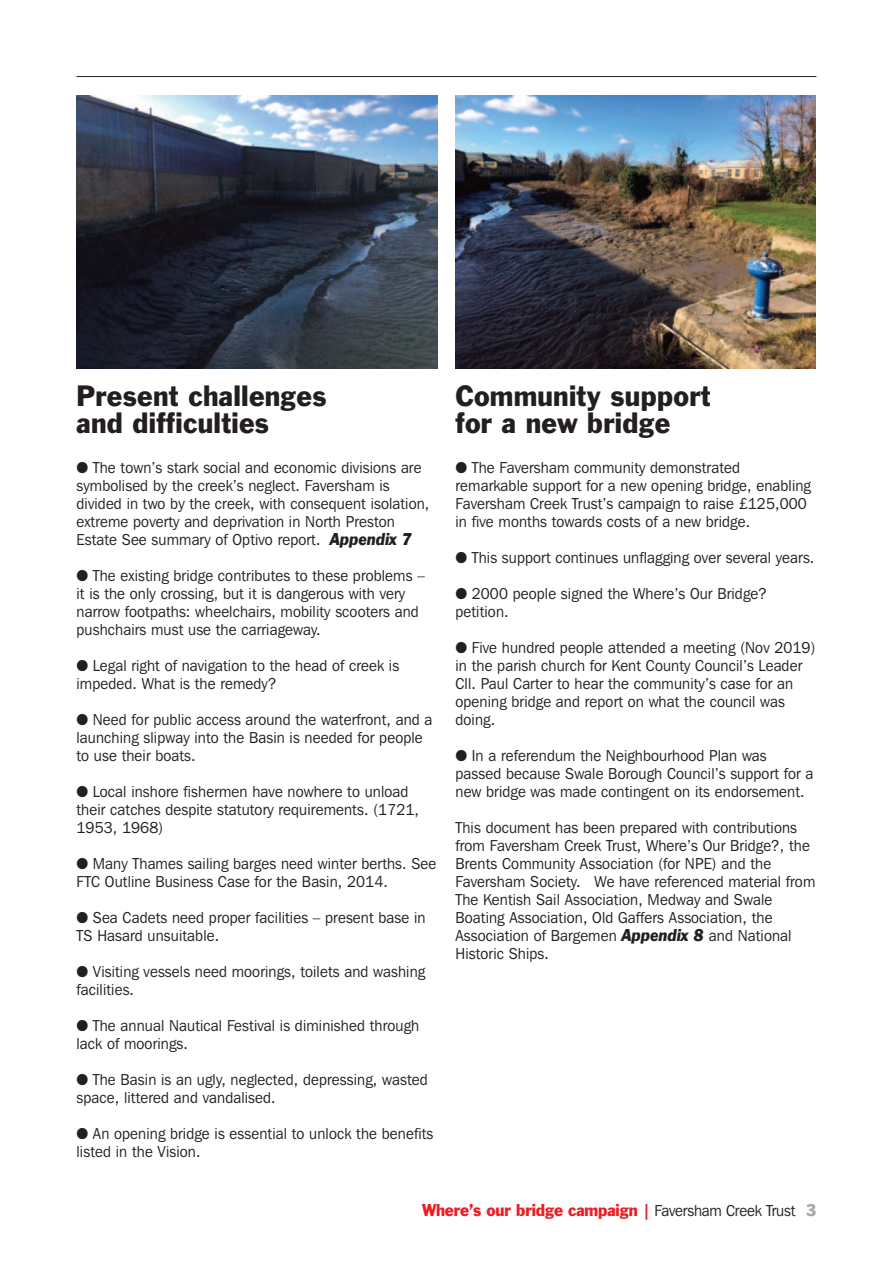
<style>
.page{position:relative;width:893px;height:1263px;background:#fff}
.page>*{position:absolute;margin:0;border:0;box-sizing:border-box;transform-origin:0 0}
.t1{font:27px/27px "Franklin Gothic BT";letter-spacing:.01em;color:#231f20;scale:.95 1}
.t2{font:15.75px/18px "Franklin Gothic IT Cby BT";letter-spacing:.01em;color:#231f20;scale:.95 1}
.t3{font:15.75px "Franklin Gothic BT";letter-spacing:-.01em;color:#ee1d23;scale:.95 1}
.s1{font-family:"Franklin Gothic BT";font-style:italic}
.s2{font-family:"Franklin Gothic IT Cby BT";color:#231f20}
.s3{color:rgb(35 31 32/.39)}
</style>
<div class="page">
<hr style="left:77px;top:76px;width:739px;height:1px;background:#231f20">
<img style="left:77px;top:96px;width:360px;height:272px">
<img style="left:455px;top:96px;width:360px;height:272px">
<h1 class="t1" style="left:77px;top:385px;width:265px">Present challenges and difficulties</h1>
<p class="t2" style="left:77px;top:459px;width:373px">● The town’s stark social and economic divisions are symbolised by the creek’s neglect. Faversham is divided in two by the creek, with consequent isolation, extreme poverty and deprivation in North Preston Estate See summary of Optivo report. <span class="s1">Appendix 7</span></p>
<p class="t2" style="left:77px;top:567px;width:368px">● The existing bridge contributes to these problems – it is the only crossing, but it is dangerous with very narrow footpaths: wheelchairs, mobility scooters and pushchairs must use the carriageway.</p>
<p class="t2" style="left:77px;top:657px;width:341px">● Legal right of navigation to the head of creek is impeded. What is the remedy?</p>
<p class="t2" style="left:77px;top:711px;width:376px">● Need for public access around the waterfront, and a launching slipway into the Basin is needed for people to use their boats.</p>
<p class="t2" style="left:77px;top:783px;width:362px">● Local inshore fishermen have nowhere to unload their catches despite statutory requirements. (1721,<br>1953, 1968)</p>
<p class="t2" style="left:77px;top:855px;width:380px">● Many Thames sailing barges need winter berths. See<br>FTC Outline Business Case for the Basin, 2014.</p>
<p class="t2" style="left:77px;top:909px;width:369px">● Sea Cadets need proper facilities – present base in<br>TS Hasard unsuitable.</p>
<p class="t2" style="left:77px;top:963px;width:369px">● Visiting vessels need moorings, toilets and washing facilities.</p>
<p class="t2" style="left:77px;top:1017px;width:362px">● The annual Nautical Festival is diminished through lack of moorings.</p>
<p class="t2" style="left:77px;top:1071px;width:371px">● The Basin is an ugly, neglected, depressing, wasted space, littered and vandalised.</p>
<p class="t2" style="left:77px;top:1125px;width:377px">● An opening bridge is essential to unlock the benefits listed in the Vision.</p>
<h1 class="t1" style="left:455px;top:385px;width:270px">Community support for a new bridge</h1>
<p class="t2" style="left:455px;top:459px;width:376px">● The Faversham community demonstrated remarkable support for a new opening bridge, enabling Faversham Creek Trust’s campaign to raise £125,000 in five months towards costs of a new bridge.</p>
<p class="t2" style="left:455px;top:549px;width:379px">● This support continues unflagging over several years.</p>
<p class="t2" style="left:455px;top:585px;width:329px">● 2000 people signed the Where’s Our Bridge? petition.</p>
<p class="t2" style="left:455px;top:639px;width:381px">● Five hundred people attended a meeting (Nov 2019) in the parish church for Kent County Council’s Leader Cll. Paul Carter to hear the community’s case for an opening bridge and report on what the council was doing.</p>
<p class="t2" style="left:455px;top:747px;width:378px">● In a referendum the Neighbourhood Plan was passed because Swale Borough Council’s support for a new bridge was made contingent on its endorsement.</p>
<p class="t2" style="left:455px;top:819px;width:380px">This document has been prepared with contributions from Faversham Creek Trust, Where’s Our Bridge?, the Brents Community Association (for NPE) and the Faversham Society. We have referenced material from The Kentish Sail Association, Medway and Swale Boating Association, Old Gaffers Association, the Association of Bargemen <span class="s1">Appendix 8</span> and National Historic Ships.</p>
<p class="t3" style="left:422px;top:1204px;width:417px">Where’s our bridge campaign | <span class="s2">Faversham Creek Trust</span> <span class="s3">3</span></p>
</div>
